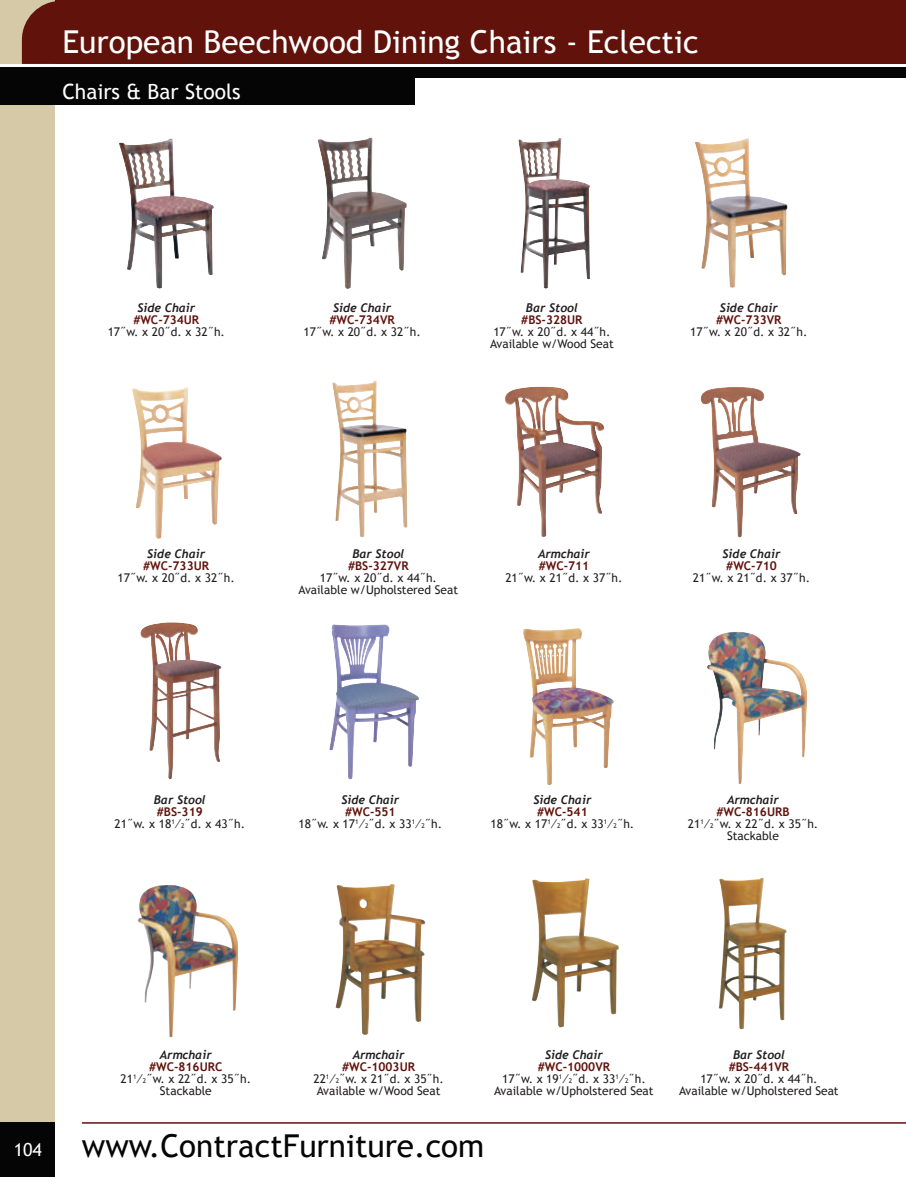
<style>
.page{position:relative;width:906px;height:1177px;background:#fff}
.page>*{position:absolute;margin:0;border:0;box-sizing:border-box;transform-origin:0 0}
.t1{font:31.5px "Trebuchet MS";color:#fff}
.t2{font:31.5px "Trebuchet MS";color:#040504}
.t3{font:21px "Trebuchet MS";color:#fff}
.t4{font:18px "Trebuchet MS";color:#fff}
.t5{font:12px/12px "Trebuchet MS";color:#231f20;text-align:center}
.t6{font:italic 700 12px "Trebuchet";color:#231f20}
.t7{font:700 12px "Trebuchet MS";color:#61120b}
.s1{font-weight:700;color:#61120b}
.s2{font-size:6.6px}
</style>
<div class="page">
<div style="left:0;top:0;width:55px;height:1176px;background:#d5c9a8"></div>
<div style="left:0;top:67px;width:906px;height:11px;background:#040504"></div>
<div style="left:0;top:1121px;width:55px;height:55px;background:#040504"></div>
<hr style="left:82px;top:1121px;width:824px;height:2px;background:#61120b">
<hr style="left:0;top:64px;width:906px;height:3px;background:#fff">
<svg style="left:22px;top:1px;width:33px;height:63px;background:#722e23"></svg>
<div style="left:55px;top:0;width:851px;height:64px;background:#61120b"></div>
<div style="left:0;top:78px;width:415px;height:27px;background:#040504"></div>
<img style="left:317px;top:137px;width:90px;height:152px">
<img style="left:119px;top:138px;width:95px;height:151px">
<img style="left:695px;top:138px;width:92px;height:150px">
<img style="left:132px;top:387px;width:90px;height:152px">
<img style="left:700px;top:387px;width:101px;height:150px">
<img style="left:505px;top:386px;width:99px;height:151px">
<img style="left:138px;top:885px;width:100px;height:152px">
<img style="left:518px;top:138px;width:72px;height:151px">
<img style="left:329px;top:624px;width:90px;height:155px">
<img style="left:332px;top:380px;width:75px;height:157px">
<img style="left:523px;top:628px;width:91px;height:157px">
<img style="left:140px;top:622px;width:82px;height:157px">
<img style="left:531px;top:878px;width:88px;height:149px">
<img style="left:707px;top:632px;width:100px;height:152px">
<img style="left:335px;top:884px;width:90px;height:151px">
<img style="left:718px;top:877px;width:68px;height:152px">
<h1 class="t1" style="left:62px;top:23px;width:638px">European Beechwood Dining Chairs - Eclectic</h1>
<h2 class="t3" style="left:62px;top:79px;width:180px">Chairs &amp; Bar Stools</h2>
<p class="t6" style="left:137px;top:301px;width:59px">Side Chair</p>
<p class="t7" style="left:133px;top:313px;width:67px">#WC-734UR</p>
<p class="t5" style="left:108px;top:325px;width:119px">17˝w. x 20˝d. x 32˝h.</p>
<p class="t6" style="left:333px;top:301px;width:59px">Side Chair</p>
<p class="t7" style="left:329px;top:313px;width:67px">#WC-734VR</p>
<p class="t5" style="left:303px;top:325px;width:119px">17˝w. x 20˝d. x 32˝h.</p>
<p class="t6" style="left:526px;top:301px;width:53px">Bar Stool</p>
<p class="t7" style="left:521px;top:313px;width:63px">#BS-328UR</p>
<p class="t5" style="left:490px;top:325px;width:125px;text-align:left">17˝w. x 20˝d. x 44˝h.<br>Available w/Wood Seat</p>
<p class="t6" style="left:720px;top:301px;width:59px">Side Chair</p>
<p class="t7" style="left:716px;top:313px;width:67px">#WC-733VR</p>
<p class="t5" style="left:690px;top:325px;width:119px">17˝w. x 20˝d. x 32˝h.</p>
<p class="t6" style="left:147px;top:546px;width:59px">Side Chair</p>
<p class="t7" style="left:143px;top:558px;width:67px">#WC-733UR</p>
<p class="t5" style="left:117px;top:571px;width:119px">17˝w. x 20˝d. x 32˝h.</p>
<p class="t6" style="left:352px;top:546px;width:53px">Bar Stool</p>
<p class="t7" style="left:348px;top:558px;width:62px">#BS-327VR</p>
<p class="t5" style="left:299px;top:571px;width:161px">17˝w. x 20˝d. x 44˝h.<br>Available w/Upholstered Seat</p>
<p class="t6" style="left:538px;top:546px;width:53px">Armchair</p>
<p class="t7" style="left:539px;top:558px;width:52px">#WC-711</p>
<p class="t5" style="left:505px;top:571px;width:119px">21˝w. x 21˝d. x 37˝h.</p>
<p class="t6" style="left:722px;top:546px;width:59px">Side Chair</p>
<p class="t7" style="left:726px;top:558px;width:52px">#WC-710</p>
<p class="t5" style="left:693px;top:571px;width:119px">21˝w. x 21˝d. x 37˝h.</p>
<p class="t6" style="left:154px;top:792px;width:53px">Bar Stool</p>
<p class="t5" style="left:115px;top:805px;width:132px"><span class="s1">#BS-319<br></span>21˝w. x 18<sup>1</sup>⁄<span class="s2">2</span>˝d. x 43˝h.</p>
<p class="t6" style="left:341px;top:792px;width:59px">Side Chair</p>
<p class="t5" style="left:298px;top:805px;width:145px"><span class="s1">#WC-551<br></span>18˝w. x 17<sup>1</sup>⁄<span class="s2">2</span>˝d. x 33<sup>1</sup>⁄<span class="s2">2</span>˝h.</p>
<p class="t6" style="left:533px;top:792px;width:59px">Side Chair</p>
<p class="t5" style="left:490px;top:805px;width:145px"><span class="s1">#WC-541<br></span>18˝w. x 17<sup>1</sup>⁄<span class="s2">2</span>˝d. x 33<sup>1</sup>⁄<span class="s2">2</span>˝h.</p>
<p class="t6" style="left:727px;top:792px;width:53px">Armchair</p>
<p class="t5" style="left:688px;top:805px;width:132px"><span class="s1">#WC-816URB<br></span>21<sup>1</sup>⁄<span class="s2">2</span>˝w. x 22˝d. x 35˝h.<br>Stackable</p>
<p class="t6" style="left:160px;top:1047px;width:53px">Armchair</p>
<p class="t5" style="left:121px;top:1060px;width:132px"><span class="s1">#WC-816URC<br></span>21<sup>1</sup>⁄<span class="s2">2</span>˝w. x 22˝d. x 35˝h.<br>Stackable</p>
<p class="t6" style="left:353px;top:1047px;width:53px">Armchair</p>
<p class="t5" style="left:313px;top:1060px;width:132px"><span class="s1">#WC-1003UR<br></span>22<sup>1</sup>⁄<span class="s2">2</span>˝w. x 21˝d. x 35˝h.<br>Available w/Wood Seat</p>
<p class="t6" style="left:545px;top:1047px;width:59px">Side Chair</p>
<p class="t5" style="left:494px;top:1060px;width:161px"><span class="s1">#WC-1000VR<br></span>17˝w. x 19<sup>1</sup>⁄<span class="s2">2</span>˝d. x 33<sup>1</sup>⁄<span class="s2">2</span>˝h.<br>Available w/Upholstered Seat</p>
<h3 class="t4" style="left:14px;top:1138px;width:30px">104</h3>
<h1 class="t2" style="left:82px;top:1127px;width:404px">www.ContractFurniture.com</h1>
<p class="t6" style="left:733px;top:1047px;width:53px">Bar Stool</p>
<p class="t7" style="left:728px;top:1059px;width:62px">#BS-441VR</p>
<p class="t5" style="left:679px;top:1072px;width:161px">17˝w. x 20˝d. x 44˝h.<br>Available w/Upholstered Seat</p>
</div>
